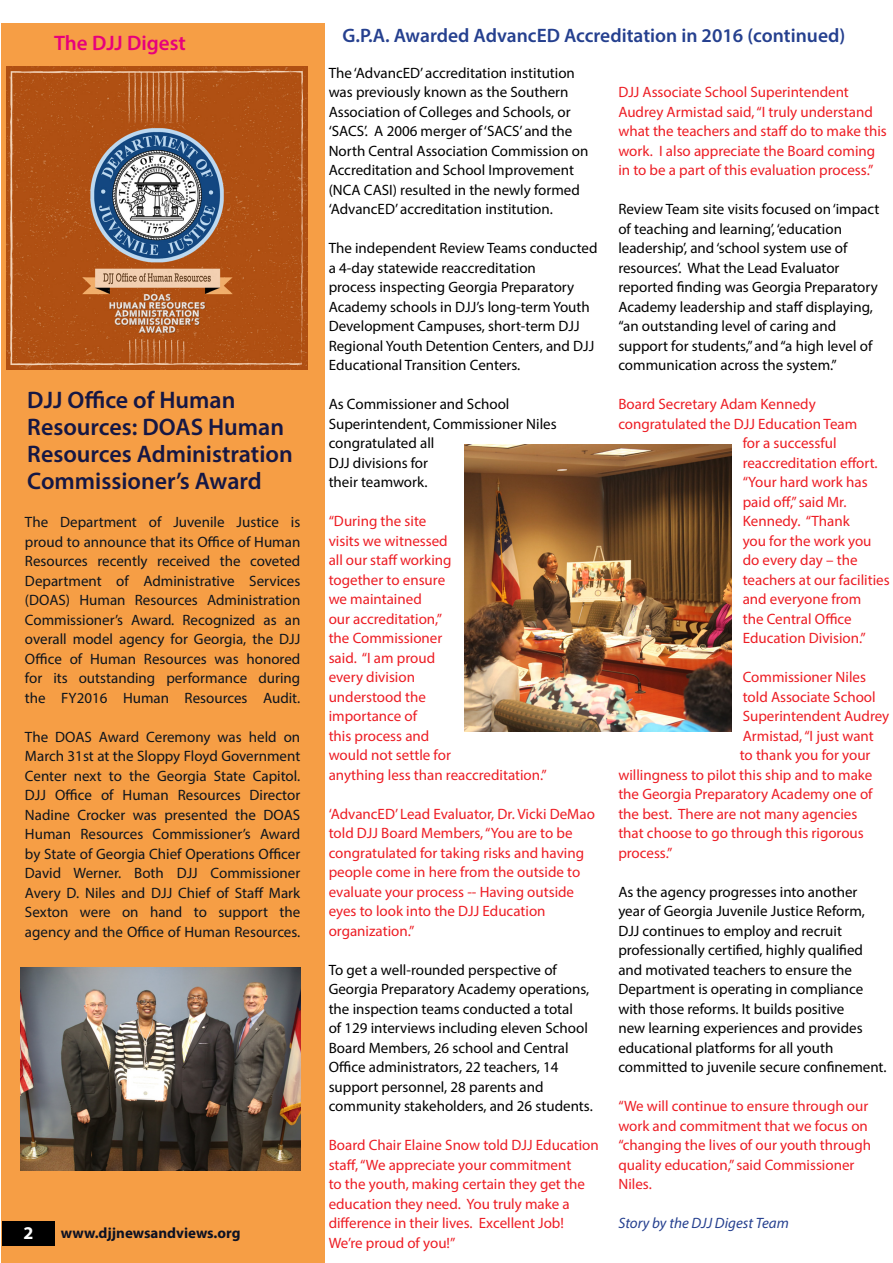
<style>
.page{position:relative;width:893px;height:1263px;background:#fff}
.page>*{position:absolute;margin:0;border:0;box-sizing:border-box;transform-origin:0 0}
.t1{font:600 24px/27px "Myriad Pro";color:#151744}
.t2{font:600 21px "Myriad Pro";color:#e7007b}
.t3{font:600 19.5px "Myriad Pro";color:#25408f}
.t4{font:700 18px "Myriad Pro";color:#fff}
.t5{font:15px/19.5px "Myriad Pro";color:#000}
.t6{font:15px/19.5px "Myriad Pro";color:#ed1d24}
.t7{font:15px/19.5px "Myriad Pro";color:#0d141d;text-align:justify}
.t8{font:700 15px "Myriad Pro";color:#0d1223}
.t9{font:italic 15px "Myriad Pro";color:#25408f}
</style>
<div class="page">
<div style="left:1px;top:24px;width:324px;height:1239px;background:#f69e45"></div>
<div style="left:2px;top:1221px;width:53px;height:24px;background:#000"></div>
<img style="left:464px;top:444px;width:267px;height:287px">
<img style="left:6px;top:66px;width:302px;height:304px">
<img style="left:21px;top:967px;width:279px;height:203px">
<h2 class="t2" style="left:54px;top:29px;width:133px">The DJJ Digest</h2>
<h1 class="t1" style="left:27px;top:385px;width:267px">DJJ Office of Human<br>Resources: DOAS Human<br>Resources Administration<br>Commissioner’s Award</h1>
<p class="t7" style="left:25px;top:512px;width:277px">The Department of Juvenile Justice is proud to announce that its Office of Human Resources recently received the coveted Department of Administrative Services (DOAS) Human Resources Administration Commissioner’s Award. Recognized as an overall model agency for Georgia, the DJJ Office of Human Resources was honored for its outstanding performance during the FY2016 Human Resources Audit.</p>
<p class="t7" style="left:25px;top:727px;width:277px">The DOAS Award Ceremony was held on March 31st at the Sloppy Floyd Government Center next to the Georgia State Capitol.<br>DJJ Office of Human Resources Director Nadine Crocker was presented the DOAS Human Resources Commissioner’s Award by State of Georgia Chief Operations Officer David Werner. Both DJJ Commissioner Avery D. Niles and DJJ Chief of Staff Mark Sexton were on hand to support the agency and the Office of Human Resources.</p>
<p class="t4" style="left:24px;top:1221px;width:11px">2</p>
<p class="t8" style="left:61px;top:1223px;width:181px">www.djjnewsandviews.org</p>
<h3 class="t3" style="left:342px;top:23px;width:504px">G.P.A. Awarded AdvancED Accreditation in 2016 (continued)</h3>
<p class="t5" style="left:329px;top:63px;width:261px">The ‘AdvancED’ accreditation institution was previously known as the Southern Association of Colleges and Schools, or ‘SACS’. A 2006 merger of ‘SACS’ and the North Central Association Commission on Accreditation and School Improvement (NCA CASI) resulted in the newly formed ‘AdvancED’ accreditation institution.</p>
<p class="t5" style="left:329px;top:238px;width:270px">The independent Review Teams conducted a 4-day statewide reaccreditation<br>process inspecting Georgia Preparatory Academy schools in DJJ’s long-term Youth Development Campuses, short-term DJJ Regional Youth Detention Centers, and DJJ Educational Transition Centers.</p>
<p class="t5" style="left:329px;top:394px;width:229px">As Commissioner and School<br>Superintendent, Commissioner Niles congratulated all<br>DJJ divisions for<br>their teamwork.</p>
<p class="t6" style="left:329px;top:511px;width:220px">“During the site<br>visits we witnessed<br>all our staff working<br>together to ensure<br>we maintained<br>our accreditation,”<br>the Commissioner<br>said. “I am proud<br>every division<br>understood the<br>importance of<br>this process and<br>would not settle for<br>anything less than reaccreditation.”</p>
<p class="t6" style="left:329px;top:804px;width:268px">‘AdvancED’ Lead Evaluator, Dr. Vicki DeMao told DJJ Board Members, “You are to be congratulated for taking risks and having people come in here from the outside to evaluate your process -- Having outside eyes to look into the DJJ Education organization.”</p>
<p class="t5" style="left:329px;top:960px;width:266px">To get a well-rounded perspective of Georgia Preparatory Academy operations, the inspection teams conducted a total<br>of 129 interviews including eleven School Board Members, 26 school and Central Office administrators, 22 teachers, 14 support personnel, 28 parents and community stakeholders, and 26 students.</p>
<p class="t6" style="left:329px;top:1135px;width:272px">Board Chair Elaine Snow told DJJ Education staff, “We appreciate your commitment<br>to the youth, making certain they get the education they need. You truly make a difference in their lives. Excellent Job!<br>We’re proud of you!”</p>
<p class="t6" style="left:618px;top:82px;width:270px">DJJ Associate School Superintendent Audrey Armistad said, “I truly understand what the teachers and staff do to make this work. I also appreciate the Board coming in to be a part of this evaluation process.”</p>
<p class="t5" style="left:618px;top:199px;width:263px">Review Team site visits focused on ‘impact of teaching and learning’, ‘education leadership’, and ‘school system use of resources’. What the Lead Evaluator reported finding was Georgia Preparatory Academy leadership and staff displaying, “an outstanding level of caring and support for students,” and “a high level of communication across the system.”</p>
<p class="t6" style="left:618px;top:394px;width:199px">Board Secretary Adam Kennedy</p>
<p class="t6" style="left:618px;top:414px;width:240px">congratulated the DJJ Education Team</p>
<p class="t6" style="left:743px;top:433px;width:95px">for a successful</p>
<p class="t6" style="left:743px;top:453px;width:137px">reaccreditation effort.</p>
<p class="t6" style="left:743px;top:472px;width:126px">“Your hard work has</p>
<p class="t6" style="left:743px;top:492px;width:105px">paid off,” said Mr.</p>
<p class="t6" style="left:743px;top:511px;width:109px">Kennedy. “Thank</p>
<p class="t6" style="left:743px;top:531px;width:130px">you for the work you</p>
<p class="t6" style="left:743px;top:550px;width:116px">do every day – the</p>
<p class="t6" style="left:743px;top:570px;width:148px">teachers at our facilities</p>
<p class="t6" style="left:743px;top:589px;width:120px">and everyone from</p>
<p class="t6" style="left:743px;top:609px;width:110px">the Central Office</p>
<p class="t6" style="left:743px;top:628px;width:125px">Education Division.”</p>
<p class="t6" style="left:743px;top:667px;width:125px">Commissioner Niles</p>
<p class="t6" style="left:743px;top:687px;width:135px">told Associate School</p>
<p class="t6" style="left:743px;top:706px;width:148px">Superintendent Audrey</p>
<p class="t6" style="left:743px;top:726px;width:133px">Armistad, “I just want</p>
<p class="t6" style="left:740px;top:745px;width:132px">to thank you for your</p>
<p class="t6" style="left:618px;top:765px;width:256px">willingness to pilot this ship and to make</p>
<p class="t6" style="left:618px;top:784px;width:256px">the Georgia Preparatory Academy one of</p>
<p class="t6" style="left:618px;top:804px;width:241px">the best. There are not many agencies</p>
<p class="t6" style="left:618px;top:823px;width:247px">that choose to go through this rigorous</p>
<p class="t6" style="left:618px;top:843px;width:56px">process.”</p>
<p class="t5" style="left:618px;top:882px;width:270px">As the agency progresses into another year of Georgia Juvenile Justice Reform, DJJ continues to employ and recruit professionally certified, highly qualified and motivated teachers to ensure the Department is operating in compliance with those reforms. It builds positive<br>new learning experiences and provides educational platforms for all youth committed to juvenile secure confinement.</p>
<p class="t6" style="left:618px;top:1096px;width:254px">“We will continue to ensure through our work and commitment that we focus on “changing the lives of our youth through quality education,” said Commissioner<br>Niles.</p>
<p class="t9" style="left:618px;top:1214px;width:172px">Story by the DJJ Digest Team</p>
</div>
